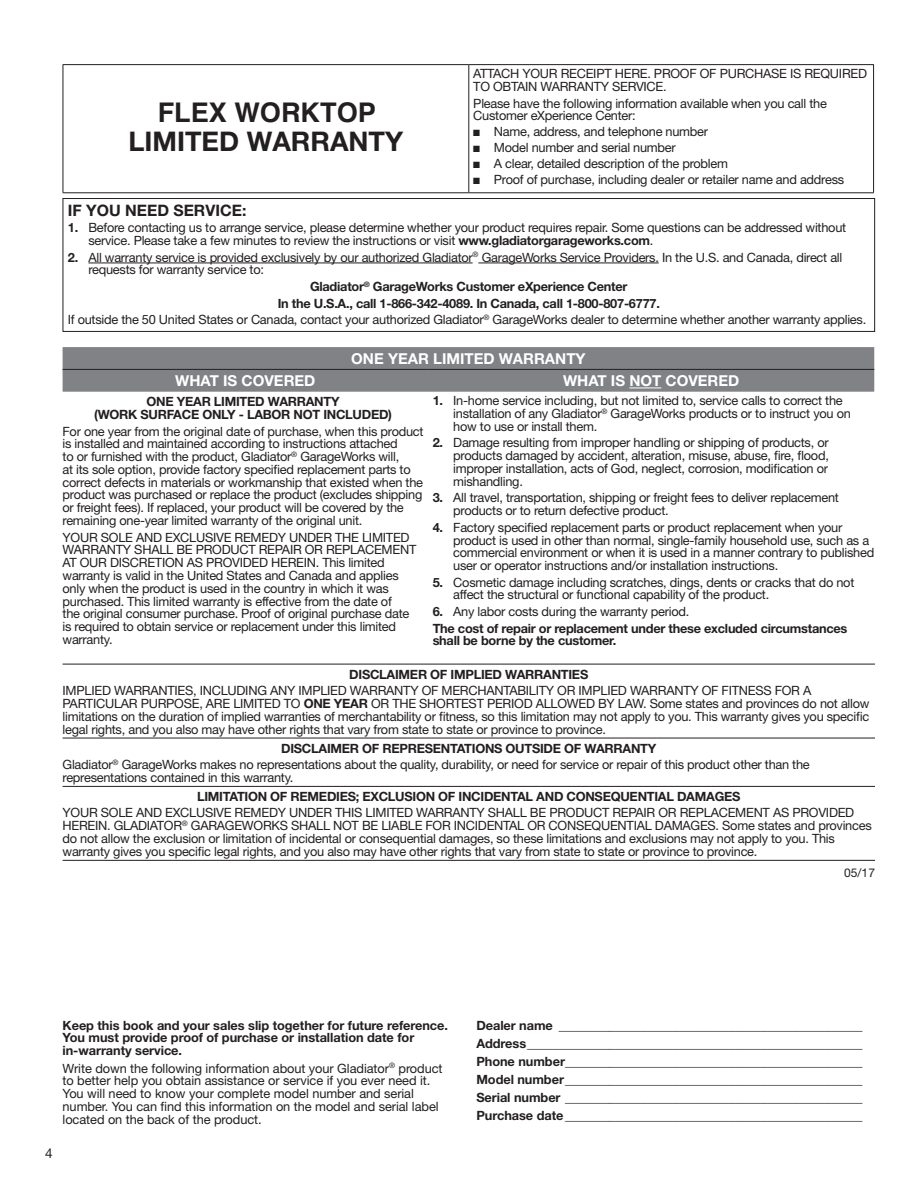
<style>
.page{position:relative;width:918px;height:1188px;background:#fff}
.page>*{position:absolute;margin:0;border:0;box-sizing:border-box;transform-origin:0 0}
.t1{font:700 27.15px/29.7px "Helvetica Neue";color:#231f20;text-align:center}
.t2{font:700 15.75px "Helvetica Neue";color:#231f20}
.t3{font:700 15px "Helvetica Neue";color:#fff}
.t4{font:13.5px "Helvetica Neue LT Std";color:#231f20}
.t5{font:12.75px/12.8px "Helvetica Neue LT Std";letter-spacing:-.02em;color:#231f20}
.t6{font:700 12.75px/18px "Helvetica Neue";letter-spacing:-.02em;color:#231f20}
.t7{font:12px "Helvetica Neue LT Std";color:#231f20}
.s1{font-family:"Helvetica"}
.s2{font-weight:700}
.s3{font-family:"Helvetica Neue";font-weight:700}
.s4{font-family:"Helvetica Neue LT Std"}
.s5{font-family:"Helvetica Neue LT Std";font-weight:400}
</style>
<div class="page">
<hr style="left:88px;top:263px;width:385px;height:1px;background:#231f20">
<hr style="left:478px;top:263px;width:181px;height:1px;background:#231f20">
<div style="left:63px;top:198px;width:812px;height:134px;border:1px solid #231f20"></div>
<hr style="left:63px;top:64px;width:406px;height:1px;background:#231f20">
<hr style="left:63px;top:65px;width:1px;height:127px;background:#231f20">
<hr style="left:469px;top:64px;width:405px;height:1px;background:#231f20">
<hr style="left:468px;top:65px;width:1px;height:127px;background:#231f20">
<hr style="left:873px;top:65px;width:1px;height:127px;background:#231f20">
<hr style="left:63px;top:192px;width:406px;height:1px;background:#231f20">
<hr style="left:469px;top:192px;width:405px;height:1px;background:#231f20">
<div style="left:63px;top:347px;width:811px;height:45px;background:#808285"></div>
<hr style="left:63px;top:369px;width:365px;height:1px;background:#231f20">
<hr style="left:428px;top:369px;width:446px;height:1px;background:#231f20">
<hr style="left:629px;top:388px;width:32px;height:1px;background:#fff">
<hr style="left:63px;top:664px;width:812px;height:1px;background:#231f20">
<hr style="left:63px;top:738px;width:812px;height:1px;background:#231f20">
<hr style="left:63px;top:786px;width:812px;height:1px;background:#231f20">
<hr style="left:63px;top:860px;width:812px;height:1px;background:#231f20">
<p class="t1" style="left:128px;top:96px;width:276px"><span class="s1">FLEX WORKTOP<br></span>LIMITED WARRANTY</p>
<p class="t5" style="left:473px;top:67px;width:395px">ATTACH YOUR RECEIPT HERE. PROOF OF PURCHASE IS REQUIRED<br>TO OBTAIN WARRANTY SERVICE.</p>
<p class="t5" style="left:473px;top:97px;width:355px">Please have the following information available when you call the<br>Customer eXperience Center:</p>
<p class="t5" style="left:473px;top:125px;width:236px">■ Name, address, and telephone number</p>
<p class="t5" style="left:473px;top:141px;width:204px">■ Model number and serial number</p>
<p class="t5" style="left:473px;top:157px;width:256px">■ A clear, detailed description of the problem</p>
<p class="t5" style="left:473px;top:173px;width:372px">■ Proof of purchase, including dealer or retailer name and address</p>
<p class="t2" style="left:68px;top:200px;width:180px">IF YOU NEED SERVICE:</p>
<p class="t5" style="left:88px;top:221px;width:759px;text-indent:-21px"><span class="s2">1.</span> Before contacting us to arrange service, please determine whether your product requires repair. Some questions can be addressed without service. Please take a few minutes to review the instructions or visit <span class="s3">www.gladiatorgarageworks.com</span>.</p>
<p class="t5" style="left:88px;top:251px;width:755px;text-indent:-21px"><span class="s2">2.</span> All warranty service is provided exclusively by our authorized Gladiator<sup>®</sup> GarageWorks Service Providers. In the U.S. and Canada, direct all requests for warranty service to:</p>
<p class="t5" style="left:68px;top:278px;width:800px;line-height:16.5px;text-align:center"><span class="s3">Gladiator</span><sup>®</sup> <span class="s3">GarageWorks Customer eXperience Center<br>In the U.S.A., call 1-866-342-4089. In Canada, call 1-800-807-6777.<br></span>If outside the 50 United States or Canada, contact your authorized Gladiator<sup>®</sup> GarageWorks dealer to determine whether another warranty applies.</p>
<p class="t3" style="left:351px;top:350px;width:236px">ONE YEAR LIMITED WARRANTY</p>
<p class="t3" style="left:175px;top:372px;width:142px">WHAT IS COVERED</p>
<p class="t3" style="left:563px;top:372px;width:178px">WHAT IS NOT COVERED</p>
<p class="t6" style="left:94px;top:395px;width:299px;line-height:12.8px;text-align:center">ONE YEAR LIMITED WARRANTY<br>(WORK SURFACE ONLY - LABOR NOT INCLUDED)</p>
<p class="t5" style="left:63px;top:424px;width:363px">For one year from the original date of purchase, when this product is installed and maintained according to instructions attached<br>to or furnished with the product, Gladiator<sup>®</sup> GarageWorks will,<br>at its sole option, provide factory specified replacement parts to correct defects in materials or workmanship that existed when the product was purchased or replace the product (excludes shipping or freight fees). If replaced, your product will be covered by the remaining one-year limited warranty of the original unit.</p>
<p class="t5" style="left:63px;top:531px;width:355px">YOUR SOLE AND EXCLUSIVE REMEDY UNDER THE LIMITED WARRANTY SHALL BE PRODUCT REPAIR OR REPLACEMENT AT OUR DISCRETION AS PROVIDED HEREIN. This limited warranty is valid in the United States and Canada and applies only when the product is used in the country in which it was purchased. This limited warranty is effective from the date of<br>the original consumer purchase. Proof of original purchase date is required to obtain service or replacement under this limited warranty.</p>
<p class="t5" style="left:453px;top:394px;width:399px;text-indent:-21px"><span class="s2">1.</span> In-home service including, but not limited to, service calls to correct the installation of any Gladiator<sup>®</sup> GarageWorks products or to instruct you on how to use or install them.</p>
<p class="t5" style="left:453px;top:436px;width:377px;text-align:justify;text-indent:-21px"><span class="s2">2.</span> Damage resulting from improper handling or shipping of products, or products damaged by accident, alteration, misuse, abuse, fire, flood, improper installation, acts of God, neglect, corrosion, modification or mishandling.</p>
<p class="t5" style="left:453px;top:491px;width:387px;text-indent:-21px"><span class="s2">3.</span> All travel, transportation, shipping or freight fees to deliver replacement products or to return defective product.</p>
<p class="t5" style="left:453px;top:521px;width:423px;text-indent:-21px"><span class="s2">4.</span> Factory specified replacement parts or product replacement when your product is used in other than normal, single-family household use, such as a commercial environment or when it is used in a manner contrary to published user or operator instructions and/or installation instructions.</p>
<p class="t5" style="left:453px;top:576px;width:403px;text-indent:-21px"><span class="s2">5.</span> Cosmetic damage including scratches, dings, dents or cracks that do not affect the structural or functional capability of the product.</p>
<p class="t6" style="left:433px;top:603px;width:416px;line-height:16.5px"><span class="s4">6.</span> <span class="s5">Any labor costs during the warranty period.<br></span>The cost of repair or replacement under these excluded circumstances</p>
<p class="t6" style="left:433px;top:631px;width:185px">shall be borne by the customer.</p>
<p class="t5" style="left:63px;top:666px;width:750px;line-height:16.5px;text-indent:287px"><span class="s3">DISCLAIMER OF IMPLIED WARRANTIES<br></span>IMPLIED WARRANTIES, INCLUDING ANY IMPLIED WARRANTY OF MERCHANTABILITY OR IMPLIED WARRANTY OF FITNESS FOR A</p>
<p class="t5" style="left:63px;top:697px;width:809px;text-align:justify">PARTICULAR PURPOSE, ARE LIMITED TO <span class="s3">ONE YEAR</span> OR THE SHORTEST PERIOD ALLOWED BY LAW. Some states and provinces do not allow limitations on the duration of implied warranties of merchantability or fitness, so this limitation may not apply to you. This warranty gives you specific legal rights, and you also may have other rights that vary from state to state or province to province.</p>
<p class="t5" style="left:63px;top:740px;width:749px;line-height:16.5px;text-indent:219px"><span class="s3">DISCLAIMER OF REPRESENTATIONS OUTSIDE OF WARRANTY<br></span>Gladiator<sup>®</sup> GarageWorks makes no representations about the quality, durability, or need for service or repair of this product other than the</p>
<p class="t6" style="left:197px;top:768px;width:545px;line-height:19px;text-indent:-135px"><span class="s5">representations contained in this warranty.<br></span>LIMITATION OF REMEDIES; EXCLUSION OF INCIDENTAL AND CONSEQUENTIAL DAMAGES</p>
<p class="t5" style="left:63px;top:806px;width:811px">YOUR SOLE AND EXCLUSIVE REMEDY UNDER THIS LIMITED WARRANTY SHALL BE PRODUCT REPAIR OR REPLACEMENT AS PROVIDED HEREIN. GLADIATOR<sup>®</sup> GARAGEWORKS SHALL NOT BE LIABLE FOR INCIDENTAL OR CONSEQUENTIAL DAMAGES. Some states and provinces do not allow the exclusion or limitation of incidental or consequential damages, so these limitations and exclusions may not apply to you. This warranty gives you specific legal rights, and you also may have other rights that vary from state to state or province to province.</p>
<p class="t7" style="left:844px;top:866px;width:32px">05/17</p>
<p class="t4" style="left:45px;top:1145px;width:9px">4</p>
<p class="t6" style="left:63px;top:1018px;width:387px;line-height:12.8px">Keep this book and your sales slip together for future reference.<br>You must provide proof of purchase or installation date for in-warranty service.</p>
<p class="t5" style="left:63px;top:1061px;width:382px">Write down the following information about your Gladiator<sup>®</sup> product to better help you obtain assistance or service if you ever need it.<br>You will need to know your complete model number and serial number. You can find this information on the model and serial label located on the back of the product.</p>
<p class="t6" style="left:476px;top:1016px;width:388px;text-align:justify">Dealer name ________________________________________________ Address_____________________________________________________ Phone number_______________________________________________ Model number_______________________________________________ Serial number _______________________________________________ Purchase date_______________________________________________</p>
</div>
